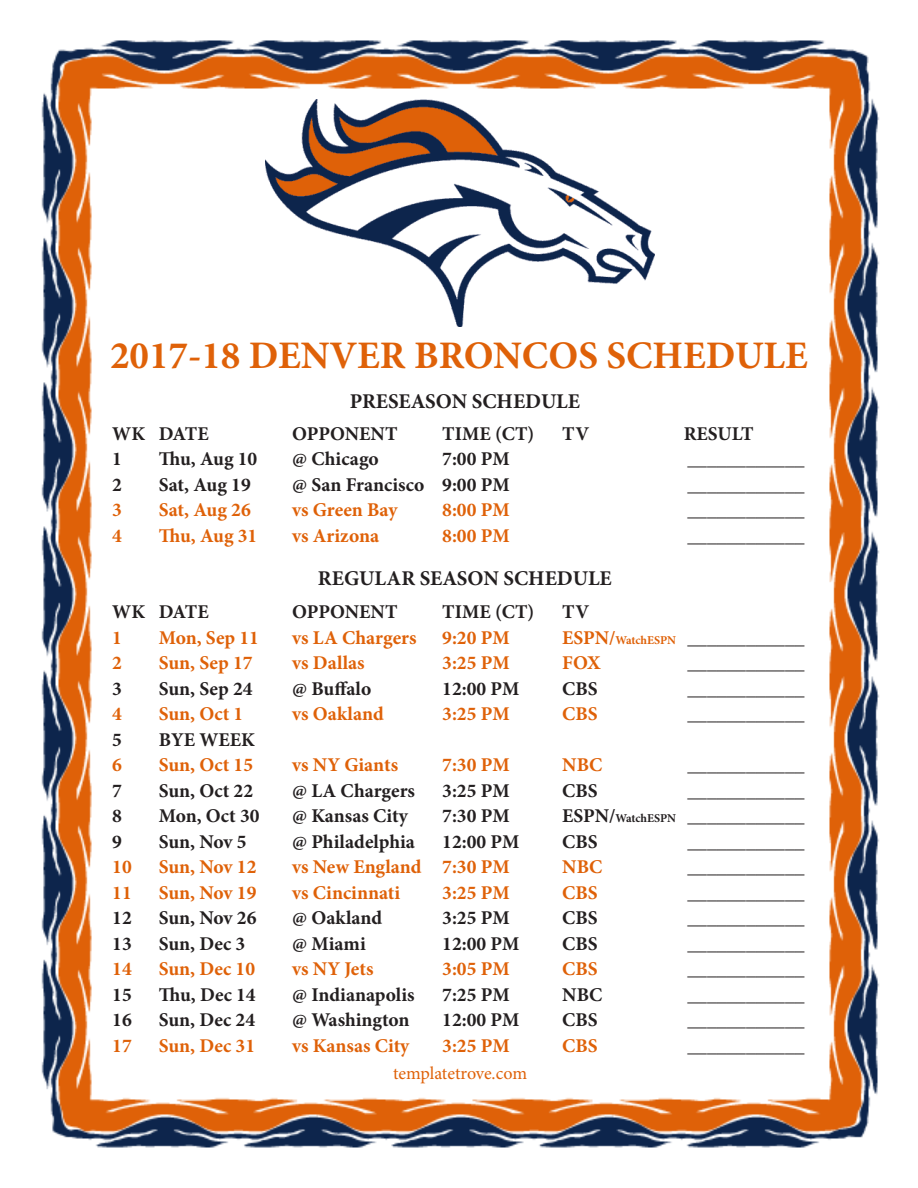
<style>
.page{position:relative;width:918px;height:1188px;background:#fff}
.page>*{position:absolute;margin:0;border:0;box-sizing:border-box;transform-origin:0 0}
.t1{font:700 39px "Minion Pro";color:#df6108}
.t2{font:700 21px "Minion Pro";color:#231f20}
.t3{font:700 19.5px "Minion Pro";color:#231f20}
.t4{font:700 19.5px "Minion Pro";color:#df6108}
.t5{font:18px "Minion Pro";letter-spacing:-.005em;color:#df6108}
.s1{color:#df6108}
.s2{font-size:12px;color:#df6108}
.s3{font-size:12px}
</style>
<div class="page">
<img style="left:41px;top:40px;width:839px;height:1108px">
<img style="left:265px;top:100px;width:389px;height:226px">
<p class="t1" style="left:110px;top:328px;width:699px">2017-18 DENVER BRONCOS SCHEDULE</p>
<p class="t2" style="left:350px;top:387px;width:232px">PRESEASON SCHEDULE</p>
<p class="t3" style="left:112px;top:420px;width:98px">WK DATE</p>
<p class="t3" style="left:292px;top:420px;width:107px">OPPONENT</p>
<p class="t3" style="left:442px;top:420px;width:94px">TIME (CT)</p>
<p class="t3" style="left:562px;top:420px;width:28px">TV</p>
<p class="t3" style="left:684px;top:420px;width:71px">RESULT</p>
<p class="t3" style="left:112px;top:445px;width:11px">1</p>
<p class="t3" style="left:159px;top:445px;width:100px">Thu, Aug 10</p>
<p class="t3" style="left:292px;top:445px;width:88px">@ Chicago</p>
<p class="t3" style="left:442px;top:445px;width:69px">7:00 PM</p>
<p class="t3" style="left:688px;top:445px;width:118px">____________</p>
<p class="t3" style="left:112px;top:471px;width:11px">2</p>
<p class="t3" style="left:159px;top:471px;width:94px">Sat, Aug 19</p>
<p class="t3" style="left:292px;top:471px;width:219px">@ San Francisco 9:00 PM</p>
<p class="t3" style="left:688px;top:471px;width:118px">____________</p>
<p class="t4" style="left:112px;top:496px;width:11px">3</p>
<p class="t4" style="left:159px;top:496px;width:94px">Sat, Aug 26</p>
<p class="t4" style="left:292px;top:496px;width:107px">vs Green Bay</p>
<p class="t4" style="left:442px;top:496px;width:69px">8:00 PM</p>
<p class="t3" style="left:688px;top:496px;width:118px">____________</p>
<p class="t4" style="left:112px;top:522px;width:11px">4</p>
<p class="t4" style="left:159px;top:522px;width:100px">Thu, Aug 31</p>
<p class="t4" style="left:292px;top:522px;width:89px">vs Arizona</p>
<p class="t4" style="left:442px;top:522px;width:69px">8:00 PM</p>
<p class="t3" style="left:688px;top:522px;width:118px">____________</p>
<p class="t2" style="left:318px;top:564px;width:295px">REGULAR SEASON SCHEDULE</p>
<p class="t3" style="left:112px;top:598px;width:98px">WK DATE</p>
<p class="t3" style="left:292px;top:598px;width:107px">OPPONENT</p>
<p class="t3" style="left:442px;top:598px;width:94px">TIME (CT)</p>
<p class="t3" style="left:562px;top:598px;width:28px">TV</p>
<p class="t4" style="left:112px;top:624px;width:11px">1</p>
<p class="t4" style="left:159px;top:624px;width:102px">Mon, Sep 11</p>
<p class="t4" style="left:292px;top:624px;width:126px">vs LA Chargers</p>
<p class="t4" style="left:442px;top:624px;width:69px">9:20 PM</p>
<p class="t3" style="left:562px;top:624px;width:244px"><span class="s1">ESPN/</span><span class="s2">WatchESPN</span> ____________</p>
<p class="t4" style="left:112px;top:649px;width:11px">2</p>
<p class="t4" style="left:159px;top:649px;width:95px">Sun, Sep 17</p>
<p class="t4" style="left:292px;top:649px;width:74px">vs Dallas</p>
<p class="t4" style="left:442px;top:649px;width:69px">3:25 PM</p>
<p class="t4" style="left:562px;top:649px;width:40px">FOX</p>
<p class="t3" style="left:688px;top:649px;width:118px">____________</p>
<p class="t3" style="left:112px;top:675px;width:11px">3</p>
<p class="t3" style="left:159px;top:675px;width:95px">Sun, Sep 24</p>
<p class="t3" style="left:292px;top:675px;width:81px">@ Buffalo</p>
<p class="t3" style="left:442px;top:675px;width:79px">12:00 PM</p>
<p class="t3" style="left:562px;top:675px;width:37px">CBS</p>
<p class="t3" style="left:688px;top:675px;width:118px">____________</p>
<p class="t4" style="left:112px;top:700px;width:11px">4</p>
<p class="t4" style="left:159px;top:700px;width:86px">Sun, Oct 1</p>
<p class="t4" style="left:292px;top:700px;width:93px">vs Oakland</p>
<p class="t4" style="left:442px;top:700px;width:69px">3:25 PM</p>
<p class="t4" style="left:562px;top:700px;width:37px">CBS</p>
<p class="t3" style="left:688px;top:700px;width:118px">____________</p>
<p class="t3" style="left:112px;top:726px;width:11px">5</p>
<p class="t3" style="left:159px;top:726px;width:98px">BYE WEEK</p>
<p class="t4" style="left:112px;top:751px;width:11px">6</p>
<p class="t4" style="left:159px;top:751px;width:96px">Sun, Oct 15</p>
<p class="t4" style="left:292px;top:751px;width:107px">vs NY Giants</p>
<p class="t4" style="left:442px;top:751px;width:69px">7:30 PM</p>
<p class="t4" style="left:562px;top:751px;width:42px">NBC</p>
<p class="t3" style="left:688px;top:751px;width:118px">____________</p>
<p class="t3" style="left:112px;top:777px;width:11px">7</p>
<p class="t3" style="left:159px;top:777px;width:96px">Sun, Oct 22</p>
<p class="t3" style="left:292px;top:777px;width:124px">@ LA Chargers</p>
<p class="t3" style="left:442px;top:777px;width:69px">3:25 PM</p>
<p class="t3" style="left:562px;top:777px;width:37px">CBS</p>
<p class="t3" style="left:688px;top:777px;width:118px">____________</p>
<p class="t3" style="left:112px;top:802px;width:11px">8</p>
<p class="t3" style="left:159px;top:802px;width:102px">Mon, Oct 30</p>
<p class="t3" style="left:292px;top:802px;width:117px">@ Kansas City</p>
<p class="t3" style="left:442px;top:802px;width:69px">7:30 PM</p>
<p class="t3" style="left:562px;top:802px;width:244px">ESPN/<span class="s3">WatchESPN</span> ____________</p>
<p class="t3" style="left:112px;top:828px;width:11px">9</p>
<p class="t3" style="left:159px;top:828px;width:89px">Sun, Nov 5</p>
<p class="t3" style="left:292px;top:828px;width:124px">@ Philadelphia</p>
<p class="t3" style="left:442px;top:828px;width:79px">12:00 PM</p>
<p class="t3" style="left:562px;top:828px;width:37px">CBS</p>
<p class="t3" style="left:688px;top:828px;width:118px">____________</p>
<p class="t4" style="left:112px;top:853px;width:21px">10</p>
<p class="t4" style="left:159px;top:853px;width:99px">Sun, Nov 12</p>
<p class="t4" style="left:292px;top:853px;width:219px">vs New England 7:30 PM</p>
<p class="t4" style="left:562px;top:853px;width:42px">NBC</p>
<p class="t3" style="left:688px;top:853px;width:118px">____________</p>
<p class="t4" style="left:112px;top:879px;width:21px">11</p>
<p class="t4" style="left:159px;top:879px;width:99px">Sun, Nov 19</p>
<p class="t4" style="left:292px;top:879px;width:109px">vs Cincinnati</p>
<p class="t4" style="left:442px;top:879px;width:69px">3:25 PM</p>
<p class="t4" style="left:562px;top:879px;width:37px">CBS</p>
<p class="t3" style="left:688px;top:879px;width:118px">____________</p>
<p class="t3" style="left:112px;top:904px;width:21px">12</p>
<p class="t3" style="left:159px;top:904px;width:99px">Sun, Nov 26</p>
<p class="t3" style="left:292px;top:904px;width:91px">@ Oakland</p>
<p class="t3" style="left:442px;top:904px;width:69px">3:25 PM</p>
<p class="t3" style="left:562px;top:904px;width:37px">CBS</p>
<p class="t3" style="left:688px;top:904px;width:118px">____________</p>
<p class="t3" style="left:112px;top:930px;width:21px">13</p>
<p class="t3" style="left:159px;top:930px;width:88px">Sun, Dec 3</p>
<p class="t3" style="left:292px;top:930px;width:75px">@ Miami</p>
<p class="t3" style="left:442px;top:930px;width:79px">12:00 PM</p>
<p class="t3" style="left:562px;top:930px;width:37px">CBS</p>
<p class="t3" style="left:688px;top:930px;width:118px">____________</p>
<p class="t4" style="left:112px;top:955px;width:21px">14</p>
<p class="t4" style="left:159px;top:955px;width:98px">Sun, Dec 10</p>
<p class="t4" style="left:292px;top:955px;width:83px">vs NY Jets</p>
<p class="t4" style="left:442px;top:955px;width:69px">3:05 PM</p>
<p class="t4" style="left:562px;top:955px;width:37px">CBS</p>
<p class="t3" style="left:688px;top:955px;width:118px">____________</p>
<p class="t3" style="left:112px;top:981px;width:21px">15</p>
<p class="t3" style="left:159px;top:981px;width:98px">Thu, Dec 14</p>
<p class="t3" style="left:292px;top:981px;width:124px">@ Indianapolis</p>
<p class="t3" style="left:442px;top:981px;width:69px">7:25 PM</p>
<p class="t3" style="left:562px;top:981px;width:42px">NBC</p>
<p class="t3" style="left:688px;top:981px;width:118px">____________</p>
<p class="t3" style="left:112px;top:1006px;width:21px">16</p>
<p class="t3" style="left:159px;top:1006px;width:98px">Sun, Dec 24</p>
<p class="t3" style="left:292px;top:1006px;width:119px">@ Washington</p>
<p class="t3" style="left:442px;top:1006px;width:79px">12:00 PM</p>
<p class="t3" style="left:562px;top:1006px;width:37px">CBS</p>
<p class="t3" style="left:688px;top:1006px;width:118px">____________</p>
<p class="t4" style="left:112px;top:1032px;width:21px">17</p>
<p class="t4" style="left:159px;top:1032px;width:98px">Sun, Dec 31</p>
<p class="t4" style="left:292px;top:1032px;width:119px">vs Kansas City</p>
<p class="t4" style="left:442px;top:1032px;width:69px">3:25 PM</p>
<p class="t4" style="left:562px;top:1032px;width:37px">CBS</p>
<p class="t3" style="left:688px;top:1032px;width:118px">____________</p>
<p class="t5" style="left:393px;top:1061px;width:136px">templatetrove.com</p>
</div>
